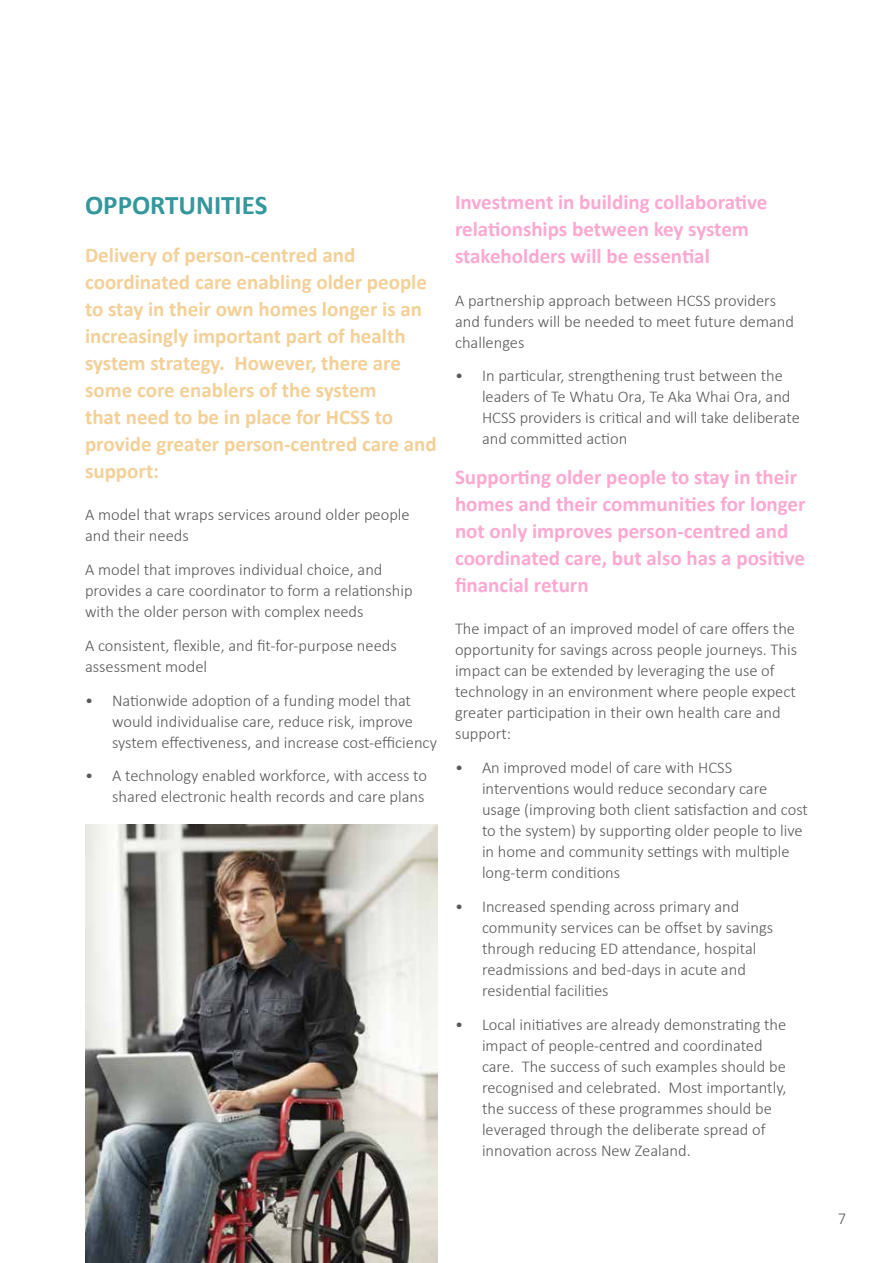
<style>
.page{position:relative;width:893px;height:1263px;background:#fff}
.page>*{position:absolute;margin:0;border:0;box-sizing:border-box;transform-origin:0 0}
.t1{font:700 27px "Calibri";color:#33979b}
.t2{font:700 21px/27px "Calibri";color:#f3d097}
.t3{font:700 21px/27px "Calibri";color:#fda8d1}
.t4{font:300 16.5px/21px "Calibri";color:#58595b}
</style>
<div class="page">
<img style="left:85px;top:825px;width:353px;height:438px">
<h1 class="t1" style="left:85px;top:186px;width:184px">OPPORTUNITIES</h1>
<p class="t2" style="left:85px;top:241px;width:353px">Delivery of person-centred and coordinated care enabling older people to stay in their own homes longer is an increasingly important part of health system strategy. However, there are some core enablers of the system<br>that need to be in place for HCSS to provide greater person-centred care and support:</p>
<p class="t4" style="left:85px;top:504px;width:326px">A model that wraps services around older people and their needs</p>
<p class="t4" style="left:85px;top:559px;width:329px">A model that improves individual choice, and provides a care coordinator to form a relationship with the older person with complex needs</p>
<p class="t4" style="left:85px;top:635px;width:313px">A consistent, flexible, and fit-for-purpose needs assessment model</p>
<p class="t4" style="left:112px;top:689px;width:326px;text-indent:-27px">• Nationwide adoption of a funding model that would individualise care, reduce risk, improve system effectiveness, and increase cost-efficiency</p>
<p class="t4" style="left:85px;top:765px;width:344px;text-align:right">• A technology enabled workforce, with access to shared electronic health records and care plans</p>
<p class="t3" style="left:455px;top:188px;width:314px">Investment in building collaborative relationships between key system stakeholders will be essential</p>
<p class="t4" style="left:455px;top:289px;width:341px">A partnership approach between HCSS providers and funders will be needed to meet future demand challenges</p>
<p class="t4" style="left:482px;top:365px;width:319px;text-indent:-27px">• In particular, strengthening trust between the leaders of Te Whatu Ora, Te Aka Whai Ora, and HCSS providers is critical and will take deliberate and committed action</p>
<p class="t3" style="left:455px;top:463px;width:352px">Supporting older people to stay in their homes and their communities for longer not only improves person-centred and coordinated care, but also has a positive financial return</p>
<p class="t4" style="left:455px;top:618px;width:344px">The impact of an improved model of care offers the opportunity for savings across people journeys. This impact can be extended by leveraging the use of technology in an environment where people expect greater participation in their own health care and support:</p>
<p class="t4" style="left:482px;top:757px;width:327px;text-indent:-27px">• An improved model of care with HCSS interventions would reduce secondary care usage (improving both client satisfaction and cost to the system) by supporting older people to live in home and community settings with multiple long-term conditions</p>
<p class="t4" style="left:482px;top:896px;width:293px;text-indent:-27px">• Increased spending across primary and community services can be offset by savings through reducing ED attendance, hospital readmissions and bed-days in acute and residential facilities</p>
<p class="t4" style="left:482px;top:1013px;width:306px;text-indent:-27px">• Local initiatives are already demonstrating the impact of people-centred and coordinated care. The success of such examples should be recognised and celebrated. Most importantly, the success of these programmes should be leveraged through the deliberate spread of innovation across New Zealand.</p>
<p class="t4" style="left:838px;top:1208px;width:10px">7</p>
</div>
